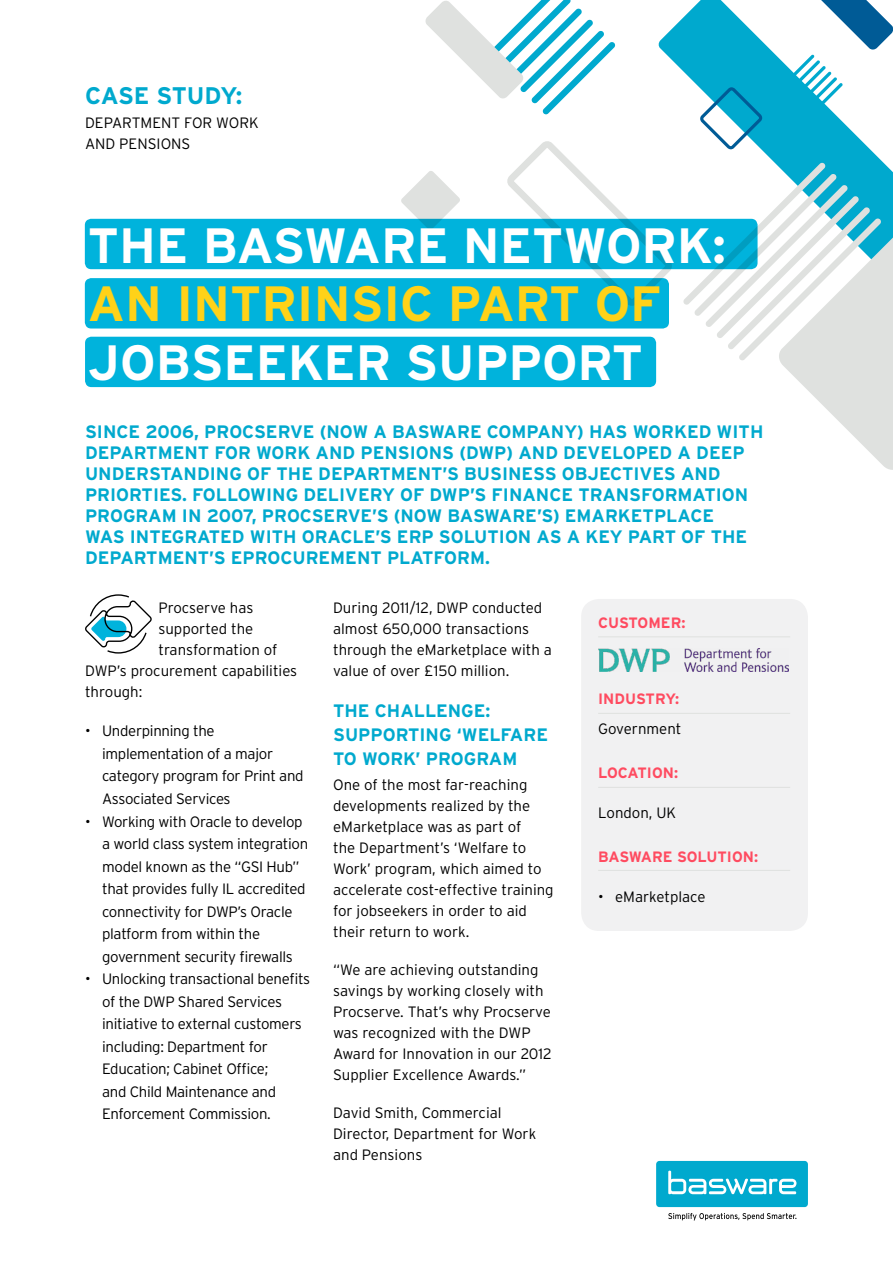
<style>
.page{position:relative;width:893px;height:1263px;background:#fff}
.page>*{position:absolute;margin:0;border:0;box-sizing:border-box;transform-origin:0 0}
.t1{font:700 49.5px "Interstate";color:#fff}
.t2{font:700 49.5px "Interstate";color:#ffd218}
.t3{font:700 24px "Interstate";letter-spacing:-.015em;color:#00a9ce}
.t4{font:700 18px/21px "Interstate";color:#00a9ce}
.t5{font:300 15px/21px "Interstate";letter-spacing:-.015em;color:#000}
.t6{font:700 15px "Interstate";color:#ff4b60}
</style>
<div class="page">
<svg style="left:506px;top:141px;width:152px;height:137px"></svg>
<svg style="left:658px;top:0;width:120px;height:329px"></svg>
<svg style="left:778px;top:120px;width:115px;height:350px"></svg>
<svg style="left:401px;top:171px;width:59px;height:48px"></svg>
<svg style="left:700px;top:87px;width:62px;height:62px"></svg>
<svg style="left:683px;top:163px;width:210px;height:217px"></svg>
<svg style="left:777px;top:0;width:116px;height:120px"></svg>
<svg style="left:425px;top:0;width:190px;height:114px"></svg>
<div style="left:85px;top:219px;width:672px;height:50px;background:#00b3dc;border-radius:6px"></div>
<div style="left:85px;top:278px;width:584px;height:50px;background:#00b3dc;border-radius:6px"></div>
<div style="left:85px;top:337px;width:571px;height:50px;background:#00b3dc;border-radius:6px"></div>
<div style="left:581px;top:599px;width:227px;height:332px;background:#f1f1f2;border-radius:18px"></div>
<hr style="left:598px;top:636px;width:192px;height:1px;background:#dfe1df">
<hr style="left:598px;top:713px;width:192px;height:1px;background:#dfe1df">
<hr style="left:598px;top:787px;width:192px;height:1px;background:#dfe1df">
<hr style="left:598px;top:870px;width:192px;height:1px;background:#dfe1df">
<div style="left:656px;top:1161px;width:152px;height:46px;background:#00a9ce;border-radius:3px"></div>
<svg style="left:668px;top:1170px;width:128px;height:24px"></svg>
<svg style="left:668px;top:1213px;width:128px;height:7px"></svg>
<img style="left:598px;top:648px;width:190px;height:23px">
<svg style="left:85px;top:594px;width:67px;height:60px"></svg>
<h2 class="t3" style="left:85px;top:81px;width:159px">CASE STUDY:</h2>
<p class="t5" style="left:85px;top:112px;width:175px">DEPARTMENT FOR WORK<br>AND PENSIONS</p>
<h1 class="t1" style="left:88px;top:215px;width:640px">THE BASWARE NETWORK:</h1>
<h1 class="t2" style="left:88px;top:274px;width:575px">AN INTRINSIC PART OF</h1>
<h1 class="t1" style="left:88px;top:332px;width:557px">JOBSEEKER SUPPORT</h1>
<p class="t4" style="left:85px;top:421px;width:680px">SINCE 2006, PROCSERVE (NOW A BASWARE COMPANY) HAS WORKED WITH DEPARTMENT FOR WORK AND PENSIONS (DWP) AND DEVELOPED A DEEP UNDERSTANDING OF THE DEPARTMENT’S BUSINESS OBJECTIVES AND PRIORTIES. FOLLOWING DELIVERY OF DWP’S FINANCE TRANSFORMATION PROGRAM IN 2007, PROCSERVE’S (NOW BASWARE’S) EMARKETPLACE<br>WAS INTEGRATED WITH ORACLE’S ERP SOLUTION AS A KEY PART OF THE DEPARTMENT’S EPROCUREMENT PLATFORM.</p>
<p class="t5" style="left:158px;top:597px;width:97px">Procserve has</p>
<p class="t5" style="left:158px;top:618px;width:96px">supported the</p>
<p class="t5" style="left:158px;top:639px;width:120px">transformation of</p>
<p class="t5" style="left:85px;top:660px;width:214px">DWP’s procurement capabilities</p>
<p class="t5" style="left:85px;top:681px;width:59px">through:</p>
<p class="t5" style="left:102px;top:720px;width:203px;line-height:22.5px;text-indent:-17px">• Underpinning the implementation of a major category program for Print and<br>Associated Services</p>
<p class="t5" style="left:102px;top:810px;width:208px;line-height:22.5px;text-indent:-17px">• Working with Oracle to develop a world class system integration model known as the “GSI Hub” that provides fully IL accredited connectivity for DWP’s Oracle platform from within the government security firewalls</p>
<p class="t5" style="left:102px;top:967px;width:210px;line-height:22.5px;text-indent:-17px">• Unlocking transactional benefits of the DWP Shared Services initiative to external customers including: Department for<br>Education; Cabinet Office;<br>and Child Maintenance and<br>Enforcement Commission.</p>
<p class="t5" style="left:333px;top:597px;width:220px">During 2011/12, DWP conducted almost 650,000 transactions through the eMarketplace with a value of over £150 million.</p>
<p class="t4" style="left:333px;top:698px;width:216px;line-height:24px">THE CHALLENGE:<br>SUPPORTING ‘WELFARE<br>TO WORK’ PROGRAM</p>
<p class="t5" style="left:333px;top:774px;width:222px">One of the most far-reaching developments realized by the eMarketplace was as part of<br>the Department’s ‘Welfare to<br>Work’ program, which aimed to accelerate cost-effective training for jobseekers in order to aid their return to work.</p>
<p class="t5" style="left:333px;top:959px;width:220px">“We are achieving outstanding savings by working closely with<br>Procserve. That’s why Procserve was recognized with the DWP<br>Award for Innovation in our 2012<br>Supplier Excellence Awards.”</p>
<p class="t5" style="left:333px;top:1102px;width:205px">David Smith, Commercial<br>Director, Department for Work and Pensions</p>
<p class="t6" style="left:598px;top:613px;width:89px">CUSTOMER:</p>
<p class="t6" style="left:598px;top:690px;width:83px">INDUSTRY:</p>
<p class="t5" style="left:598px;top:718px;width:85px">Government</p>
<p class="t6" style="left:598px;top:764px;width:81px">LOCATION:</p>
<p class="t5" style="left:598px;top:801px;width:80px">London, UK</p>
<p class="t6" style="left:598px;top:847px;width:161px">BASWARE SOLUTION:</p>
<p class="t5" style="left:598px;top:886px;width:109px">• eMarketplace</p>
</div>
